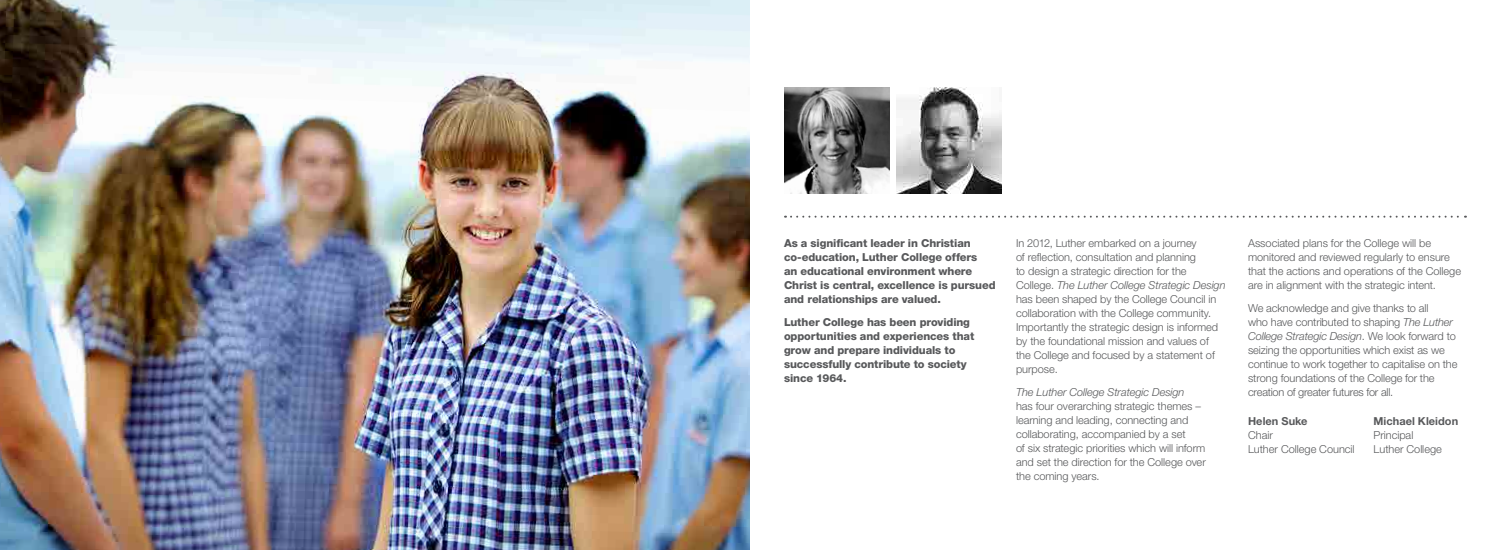
<style>
.page{position:relative;width:1500px;height:550px;background:#fff}
.page>*{position:absolute;margin:0;border:0;box-sizing:border-box;transform-origin:0 0}
.t1{font:300 11px/14px "Helvetica Neue LT Std";letter-spacing:-.005em;color:#58595b}
.t2{font:800 11px/14px "Helvetica Neue LT Std";letter-spacing:-.01em;color:#58595b}
.t3{font:italic 300 11px "Helvetica Neue LT Std";letter-spacing:-.005em;color:#58595b}
.t4{font:700 11px "Helvetica Neue LT Std";letter-spacing:.005em;color:#58595b}
.s1{font-style:italic}
</style>
<div class="page">
<img style="left:0;top:0;width:750px;height:550px">
<img style="left:896px;top:87px;width:106px;height:107px">
<img style="left:784px;top:87px;width:106px;height:107px">
<svg style="left:785px;top:216px;width:681px;height:2px"></svg>
<p class="t2" style="left:784px;top:236px;width:213px">As a significant leader in Christian co-education, Luther College offers<br>an educational environment where Christ is central, excellence is pursued and relationships are valued.</p>
<p class="t2" style="left:784px;top:315px;width:192px">Luther College has been providing opportunities and experiences that grow and prepare individuals to successfully contribute to society since 1964.</p>
<p class="t1" style="left:1016px;top:236px;width:211px">In 2012, Luther embarked on a journey<br>of reflection, consultation and planning<br>to design a strategic direction for the College. <span class="s1">The Luther College Strategic Design </span>has been shaped by the College Council in collaboration with the College community.<br>Importantly the strategic design is informed by the foundational mission and values of the College and focused by a statement of purpose.</p>
<p class="t3" style="left:1016px;top:385px;width:170px">The Luther College Strategic Design</p>
<p class="t1" style="left:1016px;top:399px;width:191px">has four overarching strategic themes – learning and leading, connecting and collaborating, accompanied by a set<br>of six strategic priorities which will inform and set the direction for the College over the coming years.</p>
<p class="t1" style="left:1248px;top:236px;width:214px">Associated plans for the College will be monitored and reviewed regularly to ensure that the actions and operations of the College are in alignment with the strategic intent.</p>
<p class="t1" style="left:1248px;top:301px;width:211px">We acknowledge and give thanks to all<br>who have contributed to shaping <span class="s1">The Luther College Strategic Design</span>. We look forward to seizing the opportunities which exist as we continue to work together to capitalise on the strong foundations of the College for the creation of greater futures for all.</p>
<p class="t4" style="left:1248px;top:414px;width:61px">Helen Suke</p>
<p class="t1" style="left:1248px;top:428px;width:108px">Chair<br>Luther College Council</p>
<p class="t4" style="left:1374px;top:414px;width:86px">Michael Kleidon</p>
<p class="t1" style="left:1374px;top:428px;width:70px">Principal<br>Luther College</p>
</div>
